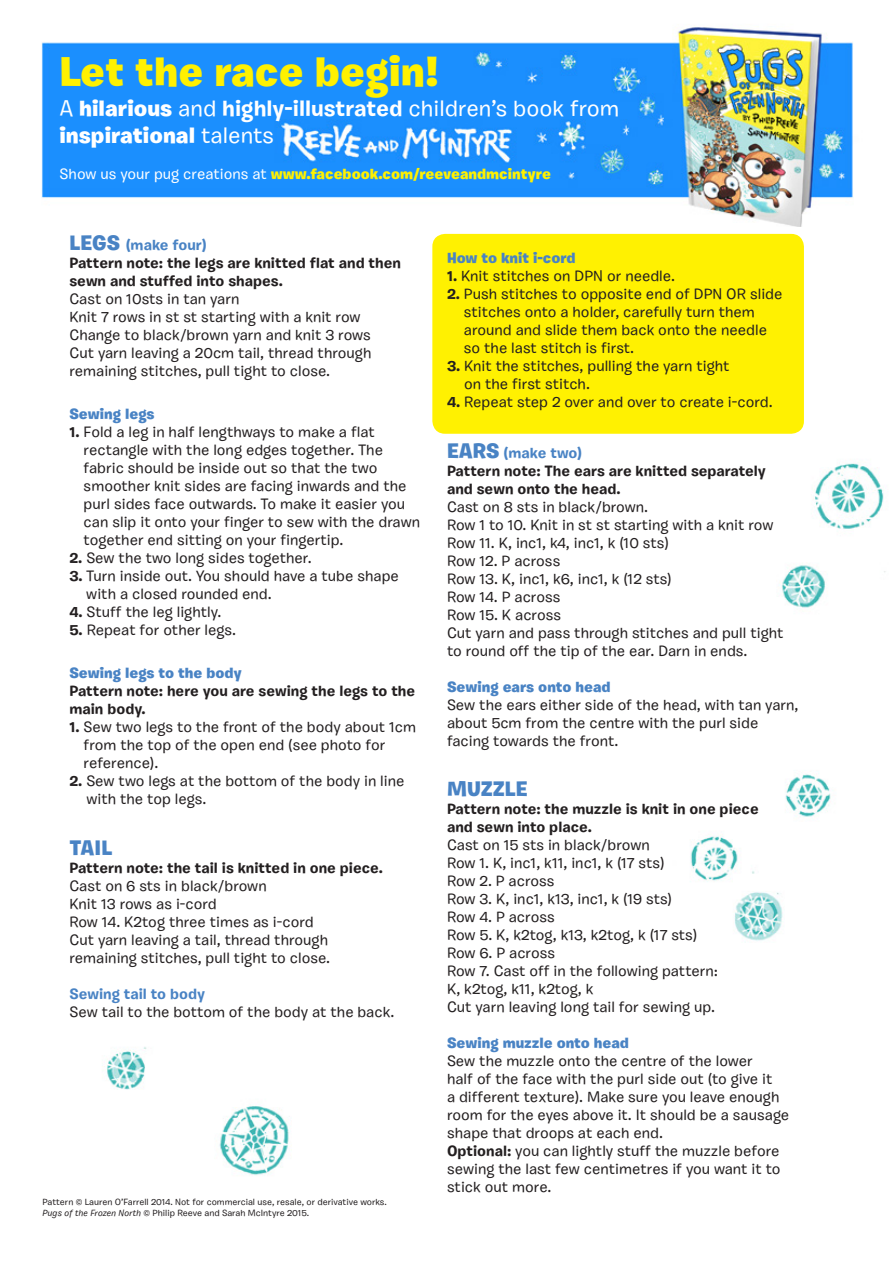
<style>
.page{position:relative;width:893px;height:1263px;background:#fff}
.page>*{position:absolute;margin:0;border:0;box-sizing:border-box;transform-origin:0 0}
.t1{font:900 42px "Burbank Small";color:#fff101}
.t2{font:500 22.5px/27px "Burbank Small";color:#fff}
.t3{font:900 21px "Burbank Small";color:#4983c4}
.t4{font:500 15px/18px "Burbank Small";color:#231f20}
.t5{font:700 15px/18px "Burbank Small";color:#231f20}
.t6{font:900 15px "Burbank Small";color:#4983c4}
.t7{font:900 15px "Burbank Small";color:#fff101}
.t8{font:700 15px "Burbank Small";color:#4983c4}
.t9{font:500 9px/10.8px "Burbank Small";color:#231f20}
.s1{font-weight:900}
.s2{font-weight:700}
.s3{font-weight:500;color:#fff}
.s4{font-weight:900;font-size:21px}
.s5{font-style:italic}
</style>
<div class="page">
<img style="left:41px;top:27px;width:813px;height:200px">
<img style="left:102px;top:233px;width:784px;height:942px">
<div style="left:432px;top:234px;width:372px;height:200px;background:#fff101;border-radius:13px"></div>
<p class="t1" style="left:60px;top:45px;width:381px">Let the race begin!</p>
<p class="t2" style="left:60px;top:95px;width:561px">A <span class="s1">hilarious</span> and <span class="s2">highly-illustrated</span> children’s book from <span class="s1">inspirational</span> talents</p>
<p class="t7" style="left:60px;top:164px;width:493px"><span class="s3">Show us your pug creations at</span> www.facebook.com/reeveandmcintyre</p>
<p class="t8" style="left:69px;top:235px;width:139px"><span class="s4">LEGS</span> (make four)</p>
<p class="t5" style="left:69px;top:253px;width:333px">Pattern note: the legs are knitted flat and then sewn and stuffed into shapes.</p>
<p class="t4" style="left:69px;top:289px;width:171px">Cast on 10sts in tan yarn</p>
<p class="t4" style="left:69px;top:307px;width:293px">Knit 7 rows in st st starting with a knit row</p>
<p class="t4" style="left:69px;top:325px;width:303px">Change to black/brown yarn and knit 3 rows</p>
<p class="t4" style="left:69px;top:343px;width:303px">Cut yarn leaving a 20cm tail, thread through remaining stitches, pull tight to close.</p>
<p class="t6" style="left:69px;top:404px;width:87px">Sewing legs</p>
<p class="t4" style="left:84px;top:423px;width:338px;text-indent:-14px"><span class="s2">1.</span> Fold a leg in half lengthways to make a flat rectangle with the long edges together. The fabric should be inside out so that the two smoother knit sides are facing inwards and the purl sides face outwards. To make it easier you can slip it onto your finger to sew with the drawn together end sitting on your fingertip.</p>
<p class="t4" style="left:69px;top:549px;width:244px"><span class="s2">2.</span> Sew the two long sides together.</p>
<p class="t4" style="left:86px;top:567px;width:314px;text-indent:-17px"><span class="s2">3.</span> Turn inside out. You should have a tube shape with a closed rounded end.</p>
<p class="t4" style="left:69px;top:603px;width:153px"><span class="s2">4.</span> Stuff the leg lightly.</p>
<p class="t4" style="left:69px;top:621px;width:168px"><span class="s2">5.</span> Repeat for other legs.</p>
<p class="t6" style="left:69px;top:664px;width:174px">Sewing legs to the body</p>
<p class="t5" style="left:69px;top:682px;width:347px">Pattern note: here you are sewing the legs to the main body.</p>
<p class="t4" style="left:84px;top:718px;width:334px;text-indent:-14px"><span class="s2">1.</span> Sew two legs to the front of the body about 1cm from the top of the open end (see photo for reference).</p>
<p class="t4" style="left:86px;top:772px;width:320px;text-indent:-17px"><span class="s2">2.</span> Sew two legs at the bottom of the body in line with the top legs.</p>
<p class="t3" style="left:69px;top:834px;width:44px">TAIL</p>
<p class="t5" style="left:69px;top:858px;width:315px">Pattern note: the tail is knitted in one piece.</p>
<p class="t4" style="left:69px;top:876px;width:199px">Cast on 6 sts in black/brown</p>
<p class="t4" style="left:69px;top:894px;width:149px">Knit 13 rows as i-cord</p>
<p class="t4" style="left:69px;top:912px;width:246px">Row 14. K2tog three times as i-cord</p>
<p class="t4" style="left:69px;top:930px;width:260px">Cut yarn leaving a tail, thread through</p>
<p class="t4" style="left:69px;top:948px;width:262px">remaining stitches, pull tight to close.</p>
<p class="t8" style="left:69px;top:984px;width:137px">Sewing tail to body</p>
<p class="t4" style="left:69px;top:1002px;width:327px">Sew tail to the bottom of the body at the back.</p>
<p class="t9" style="left:43px;top:1196px;width:346px">Pattern © Lauren O’Farrell 2014. Not for commercial use, resale, or derivative works.<br><span class="s5">Pugs of the Frozen North</span> © Philip Reeve and Sarah McIntyre 2015.</p>
<p class="t6" style="left:447px;top:249px;width:130px">How to knit i-cord</p>
<p class="t4" style="left:447px;top:267px;width:230px"><span class="s2">1.</span> Knit stitches on DPN or needle.</p>
<p class="t4" style="left:464px;top:285px;width:320px;text-indent:-17px"><span class="s2">2.</span> Push stitches to opposite end of DPN OR slide stitches onto a holder, carefully turn them around and slide them back onto the needle so the last stitch is first.</p>
<p class="t4" style="left:464px;top:357px;width:267px;text-indent:-17px"><span class="s2">3.</span> Knit the stitches, pulling the yarn tight on the first stitch.</p>
<p class="t4" style="left:447px;top:393px;width:327px"><span class="s2">4.</span> Repeat step 2 over and over to create i-cord.</p>
<p class="t8" style="left:447px;top:443px;width:137px"><span class="s4">EARS</span> (make two)</p>
<p class="t5" style="left:447px;top:461px;width:320px">Pattern note: The ears are knitted separately and sewn onto the head.</p>
<p class="t4" style="left:447px;top:497px;width:203px">Cast on 8 sts in black/brown.</p>
<p class="t4" style="left:447px;top:515px;width:328px">Row 1 to 10. Knit in st st starting with a knit row</p>
<p class="t4" style="left:447px;top:533px;width:223px">Row 11. K, inc1, k4, inc1, k (10 sts)</p>
<p class="t4" style="left:447px;top:551px;width:115px">Row 12. P across</p>
<p class="t4" style="left:447px;top:569px;width:226px">Row 13. K, inc1, k6, inc1, k (12 sts)</p>
<p class="t4" style="left:447px;top:587px;width:115px">Row 14. P across</p>
<p class="t4" style="left:447px;top:605px;width:116px">Row 15. K across</p>
<p class="t4" style="left:447px;top:623px;width:338px">Cut yarn and pass through stitches and pull tight to round off the tip of the ear. Darn in ends.</p>
<p class="t6" style="left:447px;top:677px;width:165px">Sewing ears onto head</p>
<p class="t4" style="left:447px;top:695px;width:353px">Sew the ears either side of the head, with tan yarn,</p>
<p class="t4" style="left:447px;top:713px;width:313px">about 5cm from the centre with the purl side facing towards the front.</p>
<p class="t3" style="left:447px;top:776px;width:82px">MUZZLE</p>
<p class="t5" style="left:447px;top:800px;width:313px">Pattern note: the muzzle is knit in one piece and sewn into place.</p>
<p class="t4" style="left:447px;top:836px;width:204px">Cast on 15 sts in black/brown</p>
<p class="t4" style="left:447px;top:854px;width:219px">Row 1. K, inc1, k11, inc1, k (17 sts)</p>
<p class="t4" style="left:447px;top:872px;width:109px">Row 2. P across</p>
<p class="t4" style="left:447px;top:890px;width:227px">Row 3. K, inc1, k13, inc1, k (19 sts)</p>
<p class="t4" style="left:447px;top:908px;width:109px">Row 4. P across</p>
<p class="t4" style="left:447px;top:926px;width:252px">Row 5. K, k2tog, k13, k2tog, k (17 sts)</p>
<p class="t4" style="left:447px;top:944px;width:110px">Row 6. P across</p>
<p class="t4" style="left:447px;top:962px;width:273px">Row 7. Cast off in the following pattern:<br>K, k2tog, k11, k2tog, k</p>
<p class="t4" style="left:447px;top:998px;width:269px">Cut yarn leaving long tail for sewing up.</p>
<p class="t6" style="left:447px;top:1033px;width:183px">Sewing muzzle onto head</p>
<p class="t4" style="left:447px;top:1052px;width:344px">Sew the muzzle onto the centre of the lower<br>half of the face with the purl side out (to give it<br>a different texture). Make sure you leave enough room for the eyes above it. It should be a sausage shape that droops at each end.</p>
<p class="t4" style="left:447px;top:1142px;width:335px;text-align:justify"><span class="s2">Optional:</span> you can lightly stuff the muzzle before sewing the last few centimetres if you want it to stick out more.</p>
</div>
